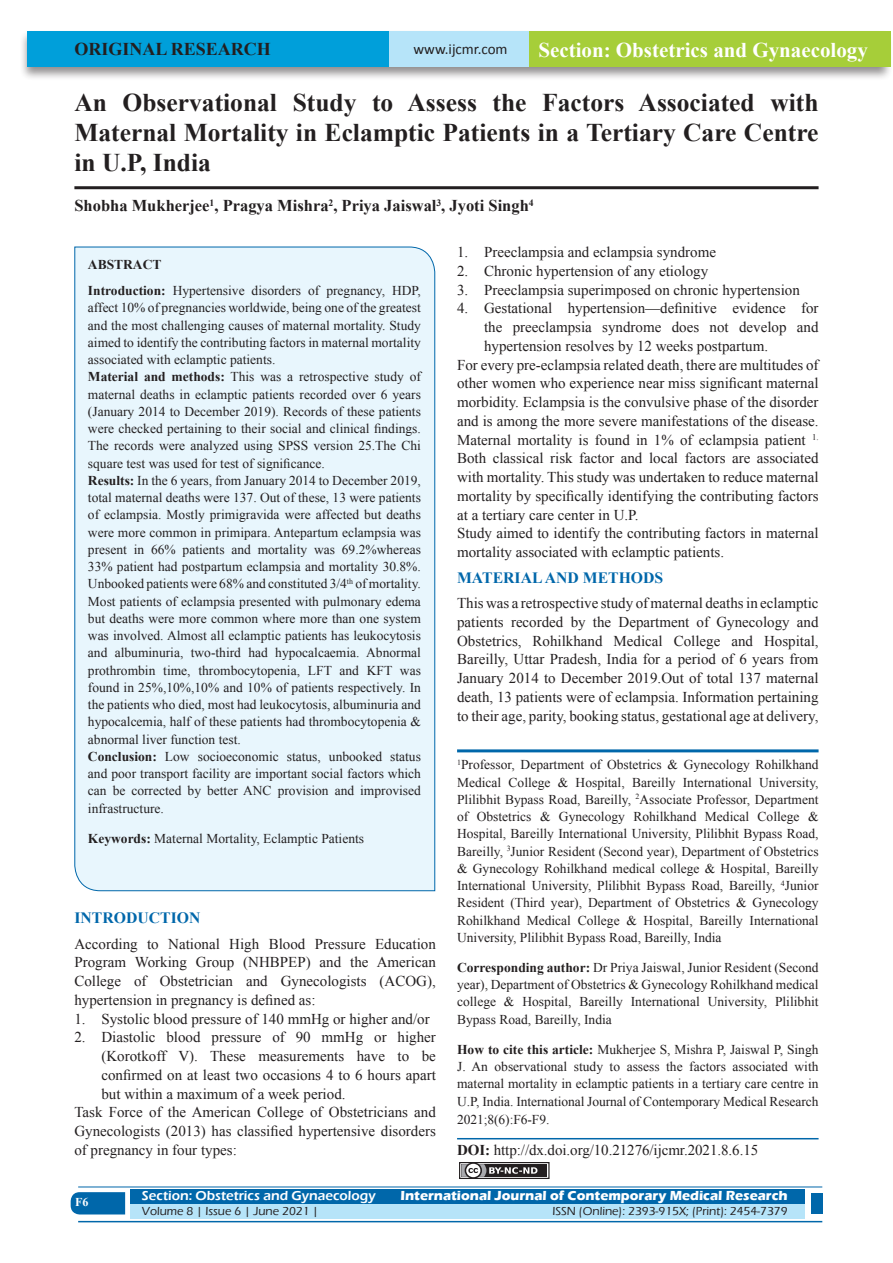
<style>
.page{position:relative;width:893px;height:1263px;background:#fff}
.page>*{position:absolute;margin:0;border:0;box-sizing:border-box;transform-origin:0 0}
.A_Title_New{font:700 25.5px/30px "Times New Roman";color:#231f20;text-align:justify}
.t1{font:700 21px "Times New Roman";color:#fff}
.AT_new{font:700 18px "Times New Roman";color:#231f20}
.AU-New{font:700 16.5px "Times New Roman";color:#231f20}
.t2{font:700 15.75px "Times New Roman";color:#0067aa}
.TX_New{font:15px/18.8px "Times New Roman";color:#231f20;text-align:justify}
.t3{font:15px "Calibri";color:#231f20}
.Affi_New{font:13.5px/17.2px "Times New Roman";color:#231f20}
.HTC_new{font:13.5px/17.7px "Times New Roman";letter-spacing:-.005em;color:#231f20;text-align:justify}
.Corresponding{font:13.5px/17.2px "Times New Roman";color:#231f20;text-align:justify}
.t4{font:700 13.5px "Eras ITC";color:#fff}
.t5{font:600 13.5px "Eras ITC";color:#fff}
.t6{font:500 12px "Eras ITC";color:#231f20}
.t7{font:700 12px "Times New Roman";color:#fff}
.s1{font-weight:700}
</style>
<div class="page">
<div style="left:19px;top:29px;width:874px;height:52px;background:#231f20;opacity:.5"></div>
<div style="left:28px;top:31px;width:857px;height:35px;background:#b6e4f9"></div>
<div style="left:28px;top:31px;width:361px;height:35px;background:#009fda"></div>
<div style="left:530px;top:31px;width:361px;height:35px;background:#a6ce39"></div>
<div style="left:459px;top:1162px;width:91px;height:17px;border:1px solid #231f20"></div>
<div style="left:461px;top:1164px;width:86px;height:13px;background:#231f20"></div>
<svg style="left:461px;top:1162px;width:76px;height:17px"></svg>
<svg style="left:71px;top:1192px;width:54px;height:22px"></svg>
<div style="left:130px;top:1189px;width:674px;height:15px;background:#0067aa"></div>
<div style="left:130px;top:1204px;width:674px;height:15px;background:#b6e4f9"></div>
<hr style="left:78px;top:1186px;width:744px;height:1px;background:#0067aa">
<hr style="left:78px;top:1221px;width:744px;height:1px;background:#0067aa">
<div style="left:811px;top:1193px;width:11px;height:21px;background:#0067aa"></div>
<hr style="left:74px;top:186px;width:745px;height:3px;background:#231f20">
<div style="left:74px;top:246px;width:361px;height:645px;background:#e8f6fd"></div>
<hr style="left:457px;top:749px;width:362px;height:3px;background:#0067aa">
<hr style="left:457px;top:1138px;width:362px;height:1px;background:#0067aa">
<p class="AT_new" style="left:74px;top:36px;width:198px">ORIGINAL RESEARCH</p>
<p class="t3" style="left:413px;top:40px;width:96px">www.ijcmr.com</p>
<h2 class="t1" style="left:538px;top:35px;width:331px">Section: Obstetrics and Gynaecology</h2>
<p class="A_Title_New" style="left:74px;top:87px;width:746px">An Observational Study to Assess the Factors Associated with Maternal Mortality in Eclamptic Patients in a Tertiary Care Centre in U.P, India</p>
<p class="AU-New" style="left:74px;top:194px;width:461px">Shobha Mukherjee<sup>1</sup>, Pragya Mishra<sup>2</sup>, Priya Jaiswal<sup>3</sup>, Jyoti Singh<sup>4</sup></p>
<p class="Affi_New" style="left:88px;top:252px;width:334px;line-height:25.8px"><span class="s1">ABSTRACT<br>Introduction:</span> Hypertensive disorders of pregnancy, HDP,</p>
<p class="Affi_New" style="left:88px;top:299px;width:335px">affect 10% of pregnancies worldwide, being one of the greatest and the most challenging causes of maternal mortality. Study aimed to identify the contributing factors in maternal mortality associated with eclamptic patients.<br><span class="s1">Material and methods:</span> This was a retrospective study of maternal deaths in eclamptic patients recorded over 6 years (January 2014 to December 2019). Records of these patients were checked pertaining to their social and clinical findings.<br>The records were analyzed using SPSS version 25.The Chi square test was used for test of significance.<br><span class="s1">Results:</span> In the 6 years, from January 2014 to December 2019, total maternal deaths were 137. Out of these, 13 were patients of eclampsia. Mostly primigravida were affected but deaths were more common in primipara. Antepartum eclampsia was present in 66% patients and mortality was 69.2%whereas 33% patient had postpartum eclampsia and mortality 30.8%.<br>Unbooked patients were 68% and constituted 3/4<sup>th</sup> of mortality.<br>Most patients of eclampsia presented with pulmonary edema but deaths were more common where more than one system was involved. Almost all eclamptic patients has leukocytosis and albuminuria, two-third had hypocalcaemia. Abnormal prothrombin time, thrombocytopenia, LFT and KFT was found in 25%,10%,10% and 10% of patients respectively. In the patients who died, most had leukocytosis, albuminuria and hypocalcemia, half of these patients had thrombocytopenia &amp; abnormal liver function test.<br><span class="s1">Conclusion:</span> Low socioeconomic status, unbooked status and poor transport facility are important social factors which can be corrected by better ANC provision and improvised infrastructure.</p>
<p class="Affi_New" style="left:88px;top:830px;width:278px"><span class="s1">Keywords:</span> Maternal Mortality, Eclamptic Patients</p>
<h1 class="t2" style="left:74px;top:907px;width:127px">INTRODUCTION</h1>
<p class="TX_New" style="left:74px;top:934px;width:363px">According to National High Blood Pressure Education Program Working Group (NHBPEP) and the American College of Obstetrician and Gynecologists (ACOG), hypertension in pregnancy is defined as:</p>
<p class="TX_New" style="left:74px;top:1009px;width:357px">1. Systolic blood pressure of 140 mmHg or higher and/or</p>
<p class="TX_New" style="left:101px;top:1028px;width:336px;text-indent:-27px">2. Diastolic blood pressure of 90 mmHg or higher (Korotkoff V). These measurements have to be confirmed on at least two occasions 4 to 6 hours apart but within a maximum of a week period.</p>
<p class="TX_New" style="left:74px;top:1103px;width:363px">Task Force of the American College of Obstetricians and Gynecologists (2013) has classified hypertensive disorders of pregnancy in four types:</p>
<p class="TX_New" style="left:457px;top:242px;width:261px">1. Preeclampsia and eclampsia syndrome</p>
<p class="TX_New" style="left:457px;top:261px;width:253px">2. Chronic hypertension of any etiology</p>
<p class="TX_New" style="left:457px;top:280px;width:344px">3. Preeclampsia superimposed on chronic hypertension</p>
<p class="TX_New" style="left:484px;top:299px;width:336px;text-indent:-27px">4. Gestational hypertension—definitive evidence for the preeclampsia syndrome does not develop and hypertension resolves by 12 weeks postpartum.</p>
<p class="TX_New" style="left:457px;top:355px;width:363px">For every pre-eclampsia related death, there are multitudes of other women who experience near miss significant maternal morbidity. Eclampsia is the convulsive phase of the disorder and is among the more severe manifestations of the disease.<br>Maternal mortality is found in 1% of eclampsia patient <sup>1.<br></sup>Both classical risk factor and local factors are associated with mortality. This study was undertaken to reduce maternal mortality by specifically identifying the contributing factors at a tertiary care center in U.P.</p>
<p class="TX_New" style="left:457px;top:524px;width:363px">Study aimed to identify the contributing factors in maternal mortality associated with eclamptic patients.</p>
<h1 class="t2" style="left:457px;top:567px;width:208px">MATERIAL AND METHODS</h1>
<p class="TX_New" style="left:457px;top:593px;width:363px">This was a retrospective study of maternal deaths in eclamptic patients recorded by the Department of Gynecology and Obstetrics, Rohilkhand Medical College and Hospital, Bareilly, Uttar Pradesh, India for a period of 6 years from January 2014 to December 2019.Out of total 137 maternal death, 13 patients were of eclampsia. Information pertaining to their age, parity, booking status, gestational age at delivery,</p>
<p class="Affi_New" style="left:457px;top:756px;width:363px;text-align:justify"><sup>1</sup>Professor, Department of Obstetrics &amp; Gynecology Rohilkhand Medical College &amp; Hospital, Bareilly International University, Plilibhit Bypass Road, Bareilly, <sup>2</sup>Associate Professor, Department of Obstetrics &amp; Gynecology Rohilkhand Medical College &amp; Hospital, Bareilly International University, Plilibhit Bypass Road, Bareilly, <sup>3</sup>Junior Resident (Second year), Department of Obstetrics &amp; Gynecology Rohilkhand medical college &amp; Hospital, Bareilly International University, Plilibhit Bypass Road, Bareilly, <sup>4</sup>Junior Resident (Third year), Department of Obstetrics &amp; Gynecology Rohilkhand Medical College &amp; Hospital, Bareilly International University, Plilibhit Bypass Road, Bareilly, India</p>
<p class="Corresponding" style="left:457px;top:958px;width:363px"><span class="s1">Corresponding author:</span> Dr Priya Jaiswal, Junior Resident (Second year), Department of Obstetrics &amp; Gynecology Rohilkhand medical college &amp; Hospital, Bareilly International University, Plilibhit Bypass Road, Bareilly, India</p>
<p class="HTC_new" style="left:457px;top:1040px;width:363px"><span class="s1">How to cite this article:</span> Mukherjee S, Mishra P, Jaiswal P, Singh J. An observational study to assess the factors associated with maternal mortality in eclamptic patients in a tertiary care centre in U.P, India. International Journal of Contemporary Medical Research 2021;8(6):F6-F9.</p>
<p class="TX_New" style="left:457px;top:1140px;width:303px"><span class="s1">DOI:</span> http://dx.doi.org/10.21276/ijcmr.2021.8.6.15</p>
<h4 class="t7" style="left:75px;top:1194px;width:15px">F6</h4>
<p class="t5" style="left:142px;top:1188px;width:235px">Section: Obstetrics and Gynaecology</p>
<p class="t4" style="left:400px;top:1188px;width:389px">International Journal of Contemporary Medical Research</p>
<p class="t6" style="left:142px;top:1204px;width:178px">Volume 8 | Issue 6 | June 2021 |</p>
<p class="t6" style="left:552px;top:1204px;width:237px">ISSN (Online): 2393-915X; (Print): 2454-7379</p>
</div>
